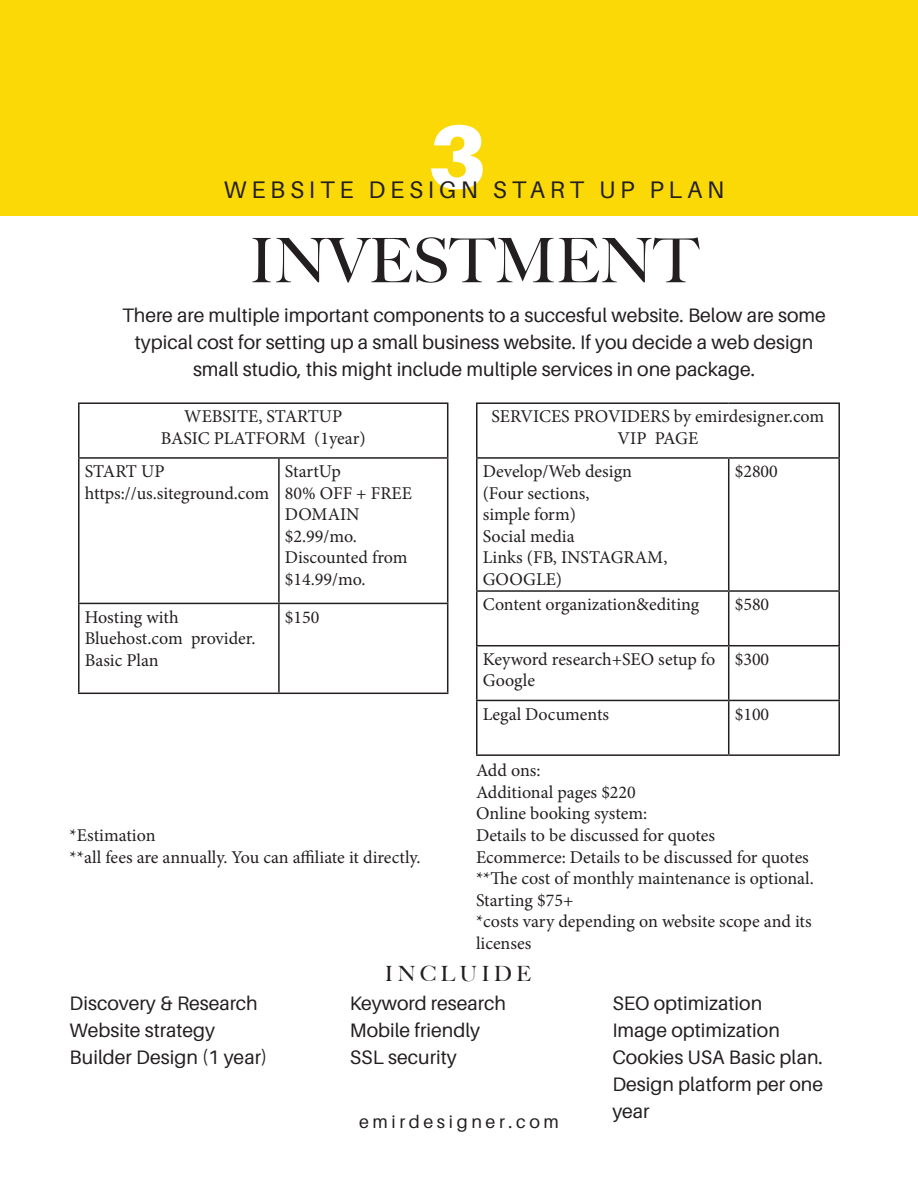
<style>
.page{position:relative;width:918px;height:1188px;background:#fff}
.page>*{position:absolute;margin:0;border:0;box-sizing:border-box;transform-origin:0 0}
.t1{font:900 90px "Aileron";color:#fff}
.t2{font:500 61.5px "Big Caslon";color:#231f20}
.t3{font:24px "Aileron";letter-spacing:.2em;color:#231f20}
.t4{font:500 21px "Big Caslon";letter-spacing:.2em;color:#231f20}
.t5{font:19.5px/27px "Aileron";color:#231f20;text-align:center}
.t6{font:18px/21.6px "Minion Pro";color:#231f20}
.t7{font:18px "Aileron";letter-spacing:.2em;color:#231f20}
</style>
<div class="page">
<div style="left:0;top:0;width:918px;height:216px;background:#fad906"></div>
<hr style="left:78px;top:402px;width:201px;height:2px;background:#231f20">
<hr style="left:78px;top:404px;width:2px;height:53px;background:#231f20">
<hr style="left:279px;top:402px;width:169px;height:2px;background:#231f20">
<hr style="left:447px;top:404px;width:1px;height:53px;background:#231f20">
<hr style="left:78px;top:457px;width:201px;height:2px;background:#231f20">
<hr style="left:78px;top:459px;width:2px;height:144px;background:#231f20">
<hr style="left:279px;top:457px;width:169px;height:2px;background:#231f20">
<hr style="left:278px;top:459px;width:2px;height:144px;background:#231f20">
<hr style="left:447px;top:459px;width:1px;height:144px;background:#231f20">
<hr style="left:78px;top:603px;width:201px;height:1px;background:#231f20">
<hr style="left:78px;top:604px;width:2px;height:89px;background:#231f20">
<hr style="left:279px;top:603px;width:169px;height:1px;background:#231f20">
<hr style="left:278px;top:604px;width:2px;height:89px;background:#231f20">
<hr style="left:447px;top:604px;width:1px;height:89px;background:#231f20">
<hr style="left:78px;top:693px;width:201px;height:1px;background:#231f20">
<hr style="left:279px;top:693px;width:169px;height:1px;background:#231f20">
<hr style="left:476px;top:402px;width:253px;height:2px;background:#231f20">
<hr style="left:476px;top:404px;width:2px;height:53px;background:#231f20">
<hr style="left:729px;top:402px;width:111px;height:2px;background:#231f20">
<hr style="left:838px;top:404px;width:2px;height:53px;background:#231f20">
<hr style="left:476px;top:457px;width:253px;height:2px;background:#231f20">
<hr style="left:476px;top:459px;width:2px;height:131px;background:#231f20">
<hr style="left:729px;top:457px;width:111px;height:2px;background:#231f20">
<hr style="left:728px;top:459px;width:1px;height:131px;background:#231f20">
<hr style="left:838px;top:459px;width:2px;height:131px;background:#231f20">
<hr style="left:476px;top:590px;width:253px;height:2px;background:#231f20">
<hr style="left:476px;top:592px;width:2px;height:53px;background:#231f20">
<hr style="left:729px;top:590px;width:111px;height:2px;background:#231f20">
<hr style="left:728px;top:592px;width:1px;height:53px;background:#231f20">
<hr style="left:838px;top:592px;width:2px;height:53px;background:#231f20">
<hr style="left:476px;top:645px;width:253px;height:1px;background:#231f20">
<hr style="left:476px;top:646px;width:2px;height:54px;background:#231f20">
<hr style="left:729px;top:645px;width:111px;height:1px;background:#231f20">
<hr style="left:728px;top:646px;width:1px;height:54px;background:#231f20">
<hr style="left:838px;top:646px;width:2px;height:54px;background:#231f20">
<hr style="left:476px;top:700px;width:253px;height:1px;background:#231f20">
<hr style="left:476px;top:701px;width:2px;height:53px;background:#231f20">
<hr style="left:729px;top:700px;width:111px;height:1px;background:#231f20">
<hr style="left:728px;top:701px;width:1px;height:53px;background:#231f20">
<hr style="left:838px;top:701px;width:2px;height:53px;background:#231f20">
<hr style="left:476px;top:754px;width:253px;height:2px;background:#231f20">
<hr style="left:729px;top:754px;width:111px;height:2px;background:#231f20">
<p class="t1" style="left:428px;top:104px;width:61px">3</p>
<p class="t3" style="left:224px;top:176px;width:502px">WEBSITE DESIGN START UP PLAN</p>
<p class="t2" style="left:249px;top:210px;width:451px">INVESTMENT</p>
<p class="t5" style="left:122px;top:302px;width:705px">There are multiple important components to a succesful website. Below are some typical cost for setting up a small business website. If you decide a web design small studio, this might include multiple services in one package.</p>
<p class="t6" style="left:184px;top:406px;width:159px">WEBSITE, STARTUP</p>
<p class="t6" style="left:161px;top:427px;width:206px">BASIC PLATFORM (1year)</p>
<p class="t6" style="left:85px;top:461px;width:81px">START UP</p>
<p class="t6" style="left:85px;top:482px;width:186px">https://us.siteground.com</p>
<p class="t6" style="left:285px;top:461px;width:57px">StartUp</p>
<p class="t6" style="left:285px;top:482px;width:129px">80% OFF + FREE<br>DOMAIN</p>
<p class="t6" style="left:285px;top:525px;width:74px">$2.99/mo.</p>
<p class="t6" style="left:285px;top:547px;width:124px">Discounted from $14.99/mo.</p>
<p class="t6" style="left:85px;top:606px;width:172px">Hosting with<br>Bluehost.com provider.<br>Basic Plan</p>
<p class="t6" style="left:285px;top:606px;width:36px">$150</p>
<p class="t6" style="left:70px;top:824px;width:87px">*Estimation</p>
<p class="t6" style="left:70px;top:846px;width:352px">**all fees are annually. You can affiliate it directly.</p>
<p class="t6" style="left:492px;top:406px;width:334px">SERVICES PROVIDERS by emirdesigner.com</p>
<p class="t6" style="left:618px;top:427px;width:82px">VIP PAGE</p>
<p class="t6" style="left:483px;top:461px;width:151px">Develop/Web design</p>
<p class="t6" style="left:483px;top:482px;width:108px">(Four sections,</p>
<p class="t6" style="left:483px;top:504px;width:95px">simple form)</p>
<p class="t6" style="left:483px;top:525px;width:93px">Social media</p>
<p class="t6" style="left:483px;top:547px;width:186px">Links (FB, INSTAGRAM,</p>
<p class="t6" style="left:483px;top:569px;width:81px">GOOGLE)</p>
<p class="t6" style="left:735px;top:461px;width:45px">$2800</p>
<p class="t6" style="left:483px;top:594px;width:218px">Content organization&amp;editing</p>
<p class="t6" style="left:735px;top:594px;width:36px">$580</p>
<p class="t6" style="left:483px;top:648px;width:234px">Keyword research+SEO setup fo<br>Google</p>
<p class="t6" style="left:735px;top:648px;width:36px">$300</p>
<p class="t6" style="left:483px;top:703px;width:128px">Legal Documents</p>
<p class="t6" style="left:735px;top:703px;width:36px">$100</p>
<p class="t6" style="left:476px;top:760px;width:66px">Add ons:</p>
<p class="t6" style="left:476px;top:781px;width:161px">Additional pages $220</p>
<p class="t6" style="left:476px;top:803px;width:173px">Online booking system:</p>
<p class="t6" style="left:476px;top:824px;width:241px">Details to be discussed for quotes</p>
<p class="t6" style="left:476px;top:846px;width:334px">Ecommerce: Details to be discussed for quotes</p>
<p class="t6" style="left:476px;top:868px;width:339px">**The cost of monthly maintenance is optional.<br>Starting $75+</p>
<p class="t6" style="left:476px;top:911px;width:337px">*costs vary depending on website scope and its licenses</p>
<p class="t5" style="left:70px;top:990px;width:190px">Discovery &amp; Research</p>
<p class="t5" style="left:70px;top:1017px;width:147px">Website strategy</p>
<p class="t5" style="left:70px;top:1044px;width:199px">Builder Design (1 year)</p>
<p class="t4" style="left:385px;top:957px;width:148px">INCLUIDE</p>
<p class="t5" style="left:350px;top:990px;width:158px">Keyword research</p>
<p class="t5" style="left:350px;top:1017px;width:132px">Mobile friendly</p>
<p class="t5" style="left:350px;top:1044px;width:108px">SSL security</p>
<p class="t7" style="left:359px;top:1112px;width:201px">emirdesigner.com</p>
<p class="t5" style="left:612px;top:990px;width:151px">SEO optimization</p>
<p class="t5" style="left:612px;top:1017px;width:169px">Image optimization</p>
<p class="t5" style="left:612px;top:1044px;width:212px">Cookies USA Basic plan.</p>
<p class="t5" style="left:612px;top:1071px;width:212px;text-align:left">Design platform per one year</p>
</div>
